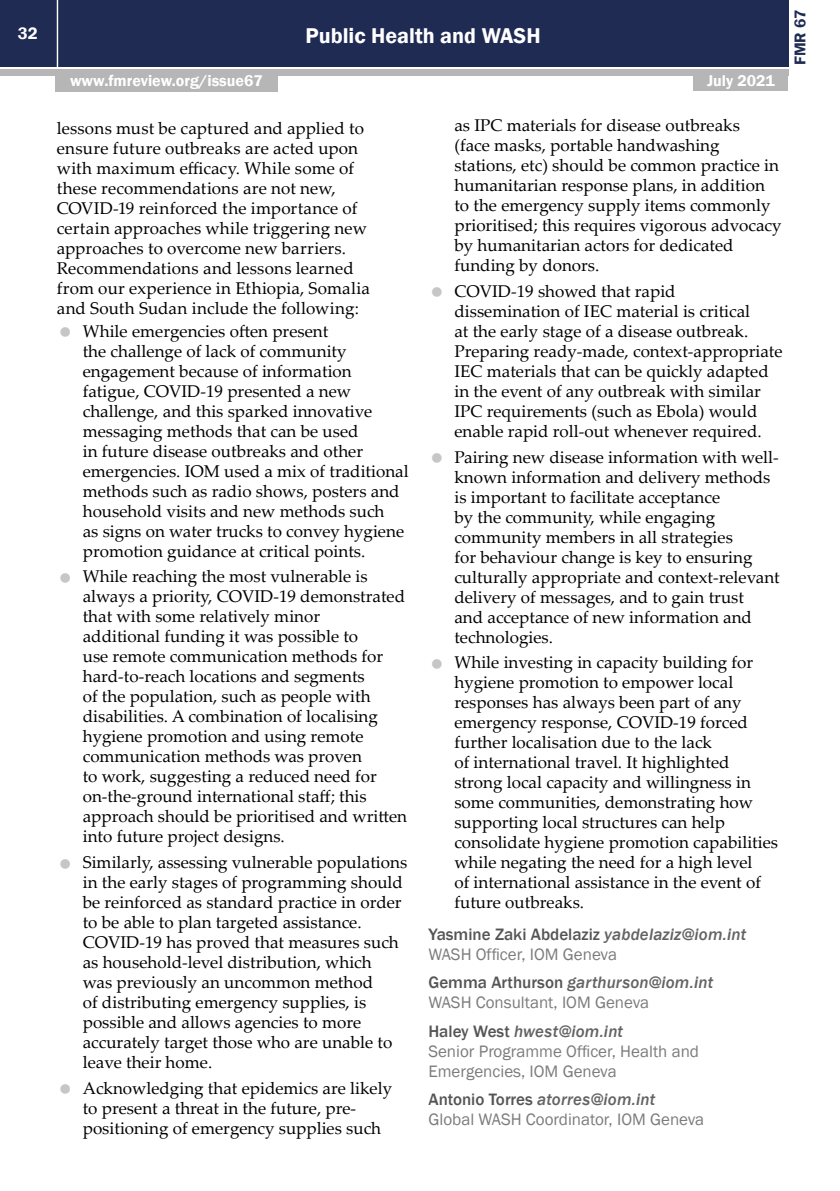
<style>
.page{position:relative;width:840px;height:1191px;background:#fff}
.page>*{position:absolute;margin:0;border:0;box-sizing:border-box;transform-origin:0 0}
.t1{font:600 22px "Franklin Gothic";color:#fff}
.t2{font:17px/20px "Palatino Linotype";color:#000}
.t3{font:17px/20px "Franklin Gothic";color:#7c7c7c}
.t4{font:600 17px "Franklin Gothic";color:#fff}
.t5{font:600 16px "Franklin Gothic";color:#fff}
.t6{font:600 16px "Franklin Gothic";color:#202b53}
.s1{font-weight:500;color:#555}
.s2{font-weight:500;font-style:italic;color:#636363}
</style>
<div class="page">
<div style="left:0;top:0;width:787px;height:66px;background:#202b53"></div>
<div style="left:0;top:69px;width:787px;height:6px;background:#b6b6b6"></div>
<hr style="left:57px;top:0;width:1px;height:67px;background:#fff">
<div style="left:693px;top:73px;width:94px;height:18px;background:#b6b6b6"></div>
<div style="left:55px;top:74px;width:222px;height:18px;background:#b6b6b6"></div>
<p class="t4" style="left:18px;top:23px;width:21px">32</p>
<p class="t1" style="left:305px;top:22px;width:236px">Public Health and WASH</p>
<p class="t5" style="left:70px;top:71px;width:194px">www.fmreview.org/issue67</p>
<p class="t5" style="left:706px;top:71px;width:69px">July 2021</p>
<p class="t2" style="left:57px;top:117px;width:315px">lessons must be captured and applied to ensure future outbreaks are acted upon with maximum efficacy. While some of these recommendations are not new, COVID-19 reinforced the importance of certain approaches while triggering new approaches to overcome new barriers.<br>Recommendations and lessons learned from our experience in Ethiopia, Somalia and South Sudan include the following:</p>
<p class="t2" style="left:83px;top:320px;width:327px">While emergencies often present<br>the challenge of lack of community engagement because of information fatigue, COVID-19 presented a new challenge, and this sparked innovative messaging methods that can be used<br>in future disease outbreaks and other emergencies. IOM used a mix of traditional methods such as radio shows, posters and household visits and new methods such<br>as signs on water trucks to convey hygiene promotion guidance at critical points.</p>
<p class="t2" style="left:83px;top:566px;width:325px">While reaching the most vulnerable is always a priority, COVID-19 demonstrated that with some relatively minor<br>additional funding it was possible to<br>use remote communication methods for hard-to-reach locations and segments<br>of the population, such as people with disabilities. A combination of localising hygiene promotion and using remote communication methods was proven<br>to work, suggesting a reduced need for on-the-ground international staff; this approach should be prioritised and written into future project designs.</p>
<p class="t2" style="left:83px;top:851px;width:326px">Similarly, assessing vulnerable populations in the early stages of programming should be reinforced as standard practice in order to be able to plan targeted assistance.<br>COVID-19 has proved that measures such as household-level distribution, which<br>was previously an uncommon method<br>of distributing emergency supplies, is possible and allows agencies to more accurately target those who are unable to leave their home.</p>
<p class="t2" style="left:83px;top:1077px;width:311px">Acknowledging that epidemics are likely to present a threat in the future, pre&shy;positioning of emergency supplies such</p>
<p class="t2" style="left:454px;top:115px;width:328px">as IPC materials for disease outbreaks<br>(face masks, portable handwashing stations, etc) should be common practice in humanitarian response plans, in addition to the emergency supply items commonly prioritised; this requires vigorous advocacy by humanitarian actors for dedicated funding by donors.</p>
<p class="t2" style="left:454px;top:280px;width:329px">COVID-19 showed that rapid dissemination of IEC material is critical<br>at the early stage of a disease outbreak.<br>Preparing ready-made, context-appropriate IEC materials that can be quickly adapted in the event of any outbreak with similar IPC requirements (such as Ebola) would enable rapid roll-out whenever required.</p>
<p class="t2" style="left:454px;top:446px;width:327px">Pairing new disease information with well&shy;known information and delivery methods is important to facilitate acceptance<br>by the community, while engaging community members in all strategies<br>for behaviour change is key to ensuring culturally appropriate and context-relevant delivery of messages, and to gain trust<br>and acceptance of new information and technologies.</p>
<p class="t2" style="left:454px;top:652px;width:325px">While investing in capacity building for hygiene promotion to empower local responses has always been part of any emergency response, COVID-19 forced further localisation due to the lack<br>of international travel. It highlighted strong local capacity and willingness in some communities, demonstrating how supporting local structures can help consolidate hygiene promotion capabilities while negating the need for a high level<br>of international assistance in the event of future outbreaks.</p>
<p class="t3" style="left:428px;top:924px;width:319px"><span class="s1">Yasmine Zaki Abdelaziz</span> <span class="s2">yabdelaziz@iom.int<br></span>WASH Officer, IOM Geneva</p>
<p class="t3" style="left:428px;top:972px;width:286px"><span class="s1">Gemma Arthurson</span> <span class="s2">garthurson@iom.int<br></span>WASH Consultant, IOM Geneva</p>
<p class="t3" style="left:428px;top:1021px;width:272px"><span class="s1">Haley West</span> <span class="s2">hwest@iom.int<br></span>Senior Programme Officer, Health and<br>Emergencies, IOM Geneva</p>
<p class="t3" style="left:428px;top:1089px;width:277px"><span class="s1">Antonio Torres</span> <span class="s2">atorres@iom.int<br></span>Global WASH Coordinator, IOM Geneva</p>
<p class="t6" style="left:789px;top:65px;width:57px;rotate:-90deg">FMR 67</p>
</div>
